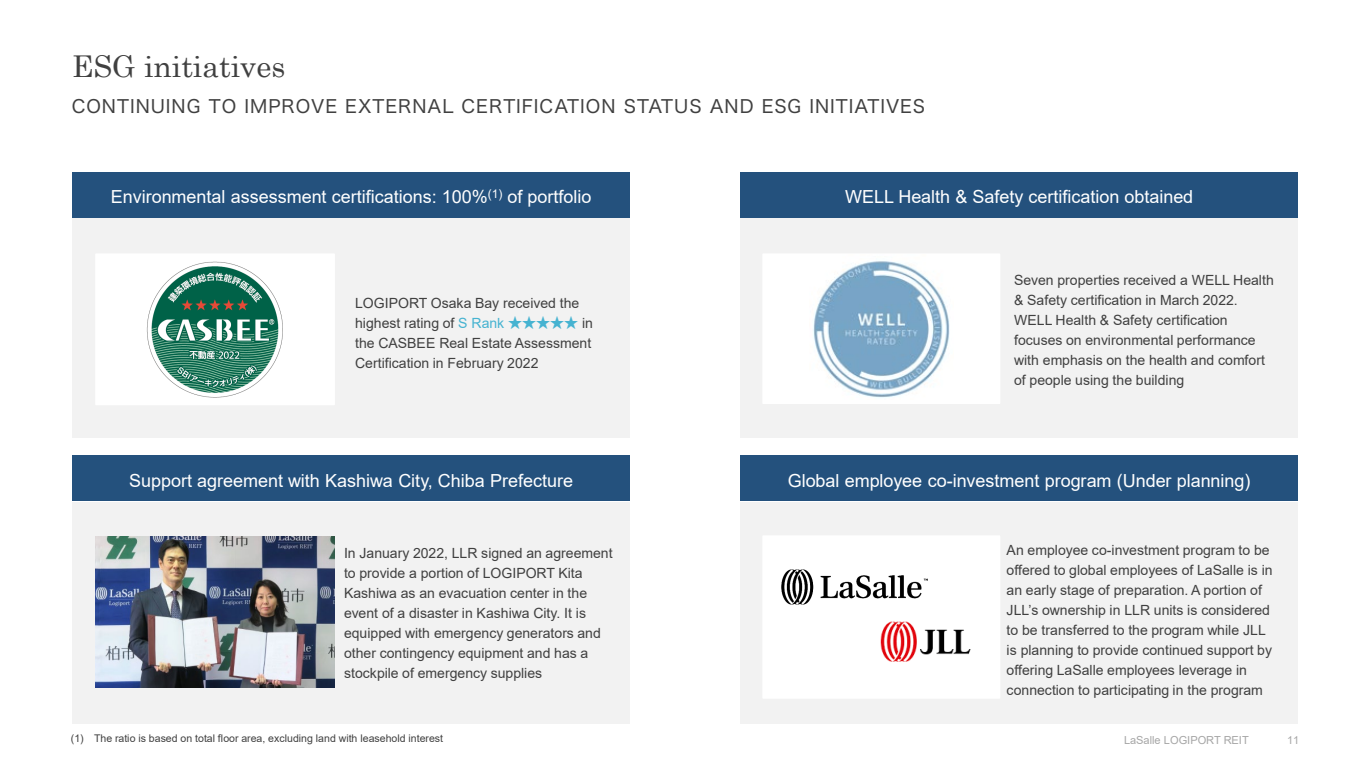
<style>
.page{position:relative;width:1366px;height:768px;background:#fff}
.page>*{position:absolute;margin:0;border:0;box-sizing:border-box;transform-origin:0 0}
.t1{font:30px "Century";color:#404040}
.t2{font:18px "Arial";color:#fff}
.t3{font:18px "Hira Kaku Std W4";letter-spacing:.055em;color:#404040}
.t4{font:14px/20px "Arial";color:#404040}
.t5{font:11px "Arial";color:#a6a6a6}
.t6{font:10.6px "Arial";color:#404040}
.s1{color:#46b3d1}
.s2{font-family:"Hira Kaku Std W2";color:#46b3d1}
</style>
<div class="page">
<div style="left:740px;top:216px;width:557px;height:222px;background:#f2f2f2"></div>
<div style="left:740px;top:502px;width:557px;height:222px;background:#f2f2f2"></div>
<div style="left:72px;top:502px;width:558px;height:222px;background:#f2f2f2"></div>
<div style="left:72px;top:216px;width:558px;height:222px;background:#f2f2f2"></div>
<div style="left:72px;top:172px;width:558px;height:46px;background:#24517d"></div>
<div style="left:72px;top:456px;width:558px;height:45px;background:#24517d"></div>
<div style="left:740px;top:172px;width:557px;height:46px;background:#24517d"></div>
<div style="left:740px;top:456px;width:557px;height:45px;background:#24517d"></div>
<div style="left:95px;top:253px;width:240px;height:152px;background:#fff"></div>
<img style="left:96px;top:536px;width:238px;height:152px">
<img style="left:146px;top:261px;width:137px;height:137px">
<div style="left:763px;top:254px;width:236px;height:149px;background:#fff"></div>
<div style="left:762px;top:253px;width:238px;height:151px;border:2px solid #fff"></div>
<img style="left:809px;top:254px;width:144px;height:144px">
<div style="left:763px;top:536px;width:236px;height:162px;background:#fff"></div>
<img style="left:781px;top:569px;width:147px;height:36px">
<img style="left:880px;top:621px;width:91px;height:41px">
<h1 class="t1" style="left:72px;top:41px;width:215px">ESG initiatives</h1>
<p class="t3" style="left:72px;top:92px;width:855px">CONTINUING TO IMPROVE EXTERNAL CERTIFICATION STATUS AND ESG INITIATIVES</p>
<p class="t2" style="left:111px;top:185px;width:482px">Environmental assessment certifications: 100%<sup>(1)</sup> of portfolio</p>
<p class="t2" style="left:845px;top:185px;width:350px">WELL Health &amp; Safety certification obtained</p>
<p class="t4" style="left:355px;top:293px;width:239px">LOGIPORT Osaka Bay received the highest rating of <span class="s1">S Rank</span> <span class="s2">★★★★★</span> in the CASBEE Real Estate Assessment<br>Certification in February 2022</p>
<p class="t4" style="left:1014px;top:270px;width:261px">Seven properties received a WELL Health &amp; Safety certification in March 2022.</p>
<p class="t4" style="left:1014px;top:310px;width:252px">WELL Health &amp; Safety certification focuses on environmental performance with emphasis on the health and comfort of people using the building</p>
<p class="t2" style="left:129px;top:468px;width:445px">Support agreement with Kashiwa City, Chiba Prefecture</p>
<p class="t2" style="left:787px;top:468px;width:464px">Global employee co-investment program (Under planning)</p>
<p class="t4" style="left:344px;top:543px;width:270px">In January 2022, LLR signed an agreement to provide a portion of LOGIPORT Kita Kashiwa as an evacuation center in the event of a disaster in Kashiwa City. It is equipped with emergency generators and other contingency equipment and has a stockpile of emergency supplies</p>
<p class="t4" style="left:1006px;top:540px;width:267px">An employee co-investment program to be offered to global employees of LaSalle is in an early stage of preparation. A portion of JLL’s ownership in LLR units is considered to be transferred to the program while JLL is planning to provide continued support by offering LaSalle employees leverage in connection to participating in the program</p>
<p class="t6" style="left:71px;top:731px;width:374px">(1) The ratio is based on total floor area, excluding land with leasehold interest</p>
<p class="t5" style="left:1124px;top:732px;width:126px">LaSalle LOGIPORT REIT</p>
<p class="t5" style="left:1286px;top:732px;width:14px">11</p>
</div>
